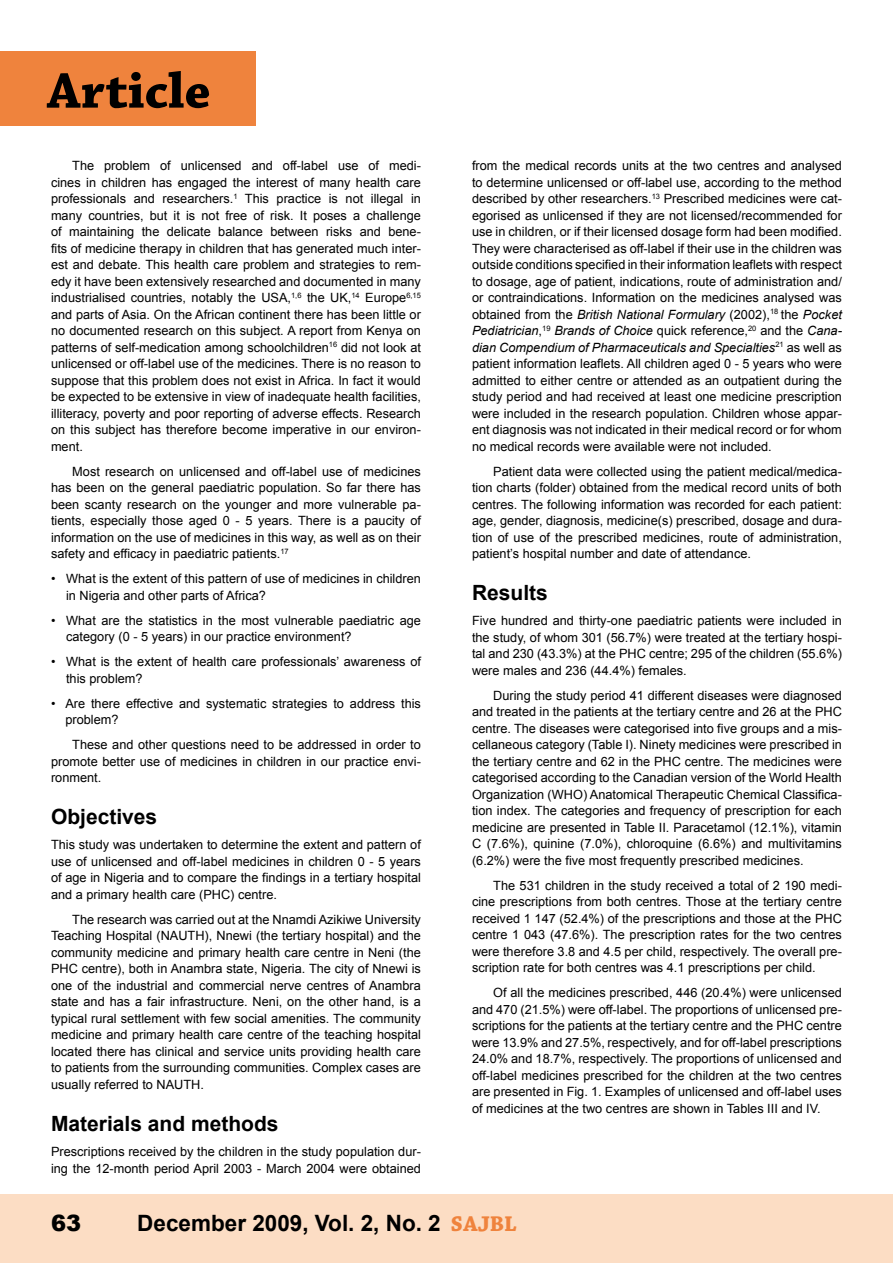
<style>
.page{position:relative;width:893px;height:1263px;background:#fff}
.page>*{position:absolute;margin:0;border:0;box-sizing:border-box;transform-origin:0 0}
.t1{font:700 52.5px "Chaparral Pro";color:#000}
.t2{font:700 22.5px "Arial";color:#000}
.t3{font:900 22.5px "Arial";color:#000}
.t4{font:700 21px "Arial";color:#000}
.t5{font:12.75px/16.5px "Arial";color:#000;text-align:justify}
.s1{font-style:italic}
.s2{font-family:"Chaparral Pro";color:#ef833d}
</style>
<div class="page">
<div style="left:0;top:1195px;width:893px;height:68px;background:#fcddc4"></div>
<div style="left:0;top:51px;width:255px;height:74px;background:#ef833d"></div>
<h1 class="t1" style="left:47px;top:60px;width:165px">Article</h1>
<p class="t5" style="left:51px;top:157px;width:371px;text-indent:21px">The problem of unlicensed and off-label use of medi&shy;cines in children has engaged the interest of many health care professionals and researchers.<sup>1</sup> This practice is not illegal in many countries, but it is not free of risk. It poses a challenge of maintaining the delicate balance between risks and bene&shy;fits of medicine therapy in children that has generated much inter&shy;est and debate. This health care problem and strategies to rem&shy;edy it have been extensively researched and documented in many industrialised countries, notably the USA,<sup>1,6</sup> the UK,<sup>14</sup> Europe<sup>6,15 </sup>and parts of Asia. On the African continent there has been little or no documented research on this subject. A report from Kenya on patterns of self-medication among schoolchildren<sup>16</sup> did not look at unlicensed or off-label use of the medicines. There is no reason to suppose that this problem does not exist in Africa. In fact it would be expected to be extensive in view of inadequate health facilities, illiteracy, poverty and poor reporting of adverse effects. Research on this subject has therefore become imperative in our environ&shy;ment.</p>
<p class="t5" style="left:51px;top:463px;width:371px;text-indent:21px">Most research on unlicensed and off-label use of medicines has been on the general paediatric population. So far there has been scanty research on the younger and more vulnerable pa&shy;tients, especially those aged 0 - 5 years. There is a paucity of information on the use of medicines in this way, as well as on their safety and efficacy in paediatric patients.<sup>17</sup></p>
<p class="t5" style="left:66px;top:570px;width:356px;text-indent:-15px">• What is the extent of this pattern of use of medicines in children in Nigeria and other parts of Africa?</p>
<p class="t5" style="left:66px;top:612px;width:356px;text-indent:-15px">• What are the statistics in the most vulnerable paediatric age category (0 - 5 years) in our practice environment?</p>
<p class="t5" style="left:66px;top:653px;width:356px;text-indent:-15px">• What is the extent of health care professionals’ awareness of this problem?</p>
<p class="t5" style="left:65px;top:695px;width:357px;text-indent:-14px">• Are there effective and systematic strategies to address this problem?</p>
<p class="t5" style="left:51px;top:736px;width:371px;text-indent:21px">These and other questions need to be addressed in order to promote better use of medicines in children in our practice envi&shy;ronment.</p>
<h3 class="t4" style="left:51px;top:805px;width:108px">Objectives</h3>
<p class="t5" style="left:51px;top:837px;width:371px">This study was undertaken to determine the extent and pattern of use of unlicensed and off-label medicines in children 0 - 5 years of age in Nigeria and to compare the findings in a tertiary hospital and a primary health care (PHC) centre.</p>
<p class="t5" style="left:51px;top:911px;width:371px;text-indent:21px">The research was carried out at the Nnamdi Azikiwe University Teaching Hospital (NAUTH), Nnewi (the tertiary hospital) and the community medicine and primary health care centre in Neni (the PHC centre), both in Anambra state, Nigeria. The city of Nnewi is one of the industrial and commercial nerve centres of Anambra state and has a fair infrastructure. Neni, on the other hand, is a typical rural settlement with few social amenities. The community medicine and primary health care centre of the teaching hospital located there has clinical and service units providing health care to patients from the surrounding communities. Complex cases are usually referred to NAUTH.</p>
<h3 class="t4" style="left:51px;top:1112px;width:229px">Materials and methods</h3>
<p class="t5" style="left:51px;top:1143px;width:371px">Prescriptions received by the children in the study population dur&shy;ing the 12-month period April 2003 - March 2004 were obtained</p>
<p class="t5" style="left:472px;top:157px;width:371px">from the medical records units at the two centres and analysed to determine unlicensed or off-label use, according to the method described by other researchers.<sup>13</sup> Prescribed medicines were cat&shy;egorised as unlicensed if they are not licensed/recommended for use in children, or if their licensed dosage form had been modified.<br>They were characterised as off-label if their use in the children was outside conditions specified in their information leaflets with respect to dosage, age of patient, indications, route of administration and/ or contraindications. Information on the medicines analysed was obtained from the <span class="s1">British National Formulary</span> (2002),<sup>18</sup> the <span class="s1">Pocket Pediatrician</span>,<sup>19</sup> <span class="s1">Brands of Choice</span> quick reference,<sup>20</sup> and the <span class="s1">Cana&shy;dian Compendium of Pharmaceuticals and Specialties</span><sup>21</sup> as well as patient information leaflets. All children aged 0 - 5 years who were admitted to either centre or attended as an outpatient during the study period and had received at least one medicine prescription were included in the research population. Children whose appar&shy;ent diagnosis was not indicated in their medical record or for whom no medical records were available were not included.</p>
<p class="t5" style="left:472px;top:463px;width:371px;text-indent:21px">Patient data were collected using the patient medical/medica&shy;tion charts (folder) obtained from the medical record units of both centres. The following information was recorded for each patient: age, gender, diagnosis, medicine(s) prescribed, dosage and dura&shy;tion of use of the prescribed medicines, route of administration, patient’s hospital number and date of attendance.</p>
<h3 class="t4" style="left:472px;top:581px;width:77px">Results</h3>
<p class="t5" style="left:472px;top:613px;width:371px">Five hundred and thirty-one paediatric patients were included in the study, of whom 301 (56.7%) were treated at the tertiary hospi&shy;tal and 230 (43.3%) at the PHC centre; 295 of the children (55.6%) were males and 236 (44.4%) females.</p>
<p class="t5" style="left:472px;top:687px;width:371px;text-indent:21px">During the study period 41 different diseases were diagnosed and treated in the patients at the tertiary centre and 26 at the PHC centre. The diseases were categorised into five groups and a mis&shy;cellaneous category (Table I). Ninety medicines were prescribed in the tertiary centre and 62 in the PHC centre. The medicines were categorised according to the Canadian version of the World Health Organization (WHO) Anatomical Therapeutic Chemical Classifica&shy;tion index. The categories and frequency of prescription for each medicine are presented in Table II. Paracetamol (12.1%), vitamin C (7.6%), quinine (7.0%), chloroquine (6.6%) and multivitamins (6.2%) were the five most frequently prescribed medicines.</p>
<p class="t5" style="left:472px;top:877px;width:371px;text-indent:21px">The 531 children in the study received a total of 2 190 medi&shy;cine prescriptions from both centres. Those at the tertiary centre received 1 147 (52.4%) of the prescriptions and those at the PHC centre 1 043 (47.6%). The prescription rates for the two centres were therefore 3.8 and 4.5 per child, respectively. The overall pre&shy;scription rate for both centres was 4.1 prescriptions per child.</p>
<p class="t5" style="left:472px;top:985px;width:371px;text-indent:21px">Of all the medicines prescribed, 446 (20.4%) were unlicensed and 470 (21.5%) were off-label. The proportions of unlicensed pre&shy;scriptions for the patients at the tertiary centre and the PHC centre were 13.9% and 27.5%, respectively, and for off-label prescriptions 24.0% and 18.7%, respectively. The proportions of unlicensed and off-label medicines prescribed for the children at the two centres are presented in Fig. 1. Examples of unlicensed and off-label uses of medicines at the two centres are shown in Tables III and IV.</p>
<h2 class="t3" style="left:51px;top:1211px;width:32px">63</h2>
<h2 class="t2" style="left:137px;top:1211px;width:381px">December 2009, Vol. 2, No. 2 <span class="s2">SAJBL</span></h2>
</div>
